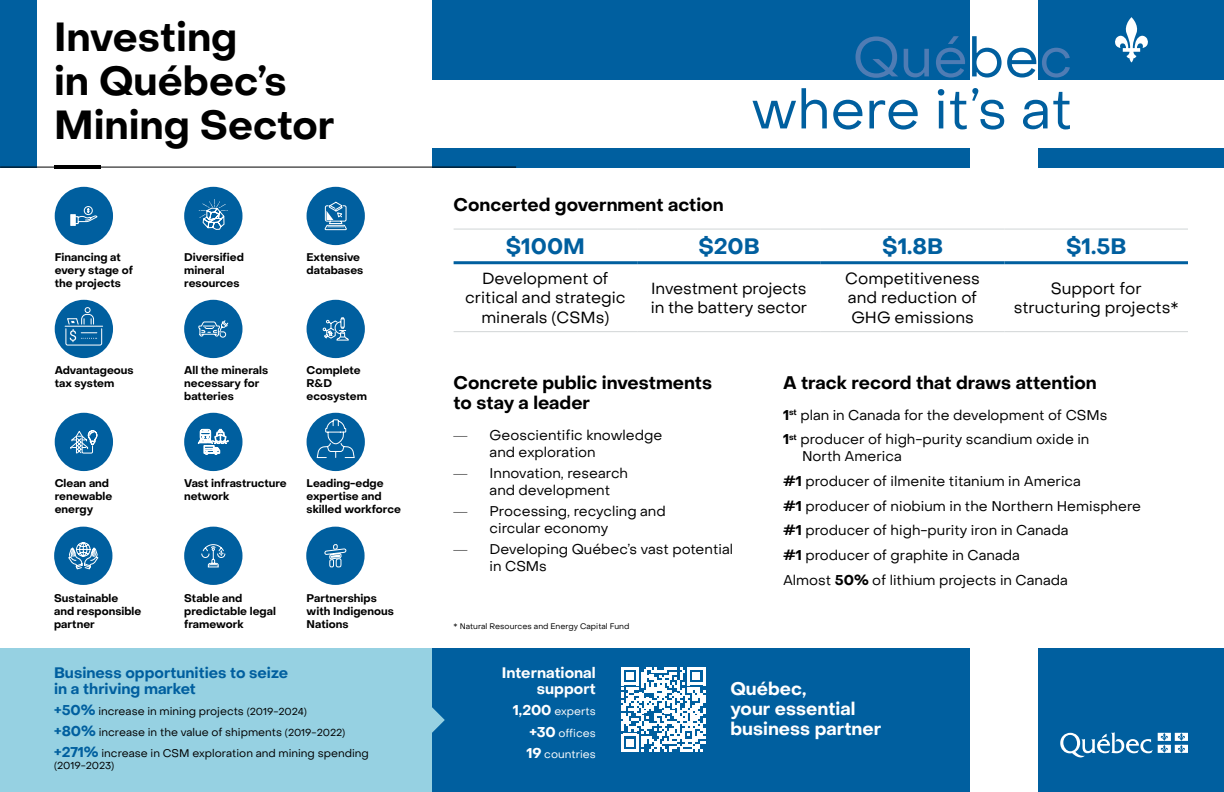
<style>
.page{position:relative;width:1224px;height:792px;background:#fff}
.page>*{position:absolute;margin:0;border:0;box-sizing:border-box;transform-origin:0 0}
.Page_titre{font:54.8px/52px "Object Sans";color:#005f9f;text-align:right}
.t1{font:700 40px/44px "Object Sans";color:#000}
.t2{font:700 22px "Object Sans";color:#005f9f}
.H2_minéraux{font:700 18px/20px "Object Sans";color:#000}
.t3{font:700 18px/20px "Object Sans";color:#fff}
.t4{font:16px/19.2px "Object Sans";color:#000;text-align:center}
.t5{font:700 15px/16px "Object Sans";color:#005f9f}
.t6{font:700 15px/16px "Object Sans";color:#fff;text-align:right}
.t7{font:14px/16.8px "Object Sans";color:#000}
.Texte_pictogramme{font:700 11px/13.2px "Object Sans";color:#000}
.t8{font:11px "Object Sans";color:#000}
.t9{font:11px "Object Sans";color:#fff}
.t10{font:10px "Object Sans";color:#000}
.Notes_tableau{font:8px "Object Sans";color:#000}
.s1{font-weight:700;font-size:14px;color:#005f9f}
.s2{font-size:10px}
.s3{color:#4f7cb4}
.s4{font-family:"Montserrat";font-weight:300}
.s5{font-weight:700}
.s6{font-weight:700;font-size:14px}
</style>
<div class="page">
<div style="left:0;top:648px;width:516px;height:144px;background:#96d1e2"></div>
<div style="left:432px;top:648px;width:537px;height:144px;background:#005f9f"></div>
<div style="left:1039px;top:648px;width:185px;height:144px;background:#005f9f"></div>
<svg style="left:1060px;top:732px;width:128px;height:26px"></svg>
<div style="left:432px;top:0;width:537px;height:80px;background:#005f9f"></div>
<div style="left:432px;top:148px;width:537px;height:20px;background:#005f9f"></div>
<div style="left:1039px;top:0;width:185px;height:80px;background:#005f9f"></div>
<div style="left:1039px;top:148px;width:185px;height:20px;background:#005f9f"></div>
<svg style="left:1115px;top:17px;width:33px;height:45px"></svg>
<div style="left:0;top:0;width:36px;height:167px;background:#005f9f"></div>
<hr style="left:0;top:167px;width:516px;height:1px;background:#000">
<hr style="left:54px;top:165px;width:46px;height:4px;background:#000">
<div style="left:306px;top:527px;width:59px;height:58px;background:#005f9f;border-radius:50%"></div>
<svg style="left:324px;top:544px;width:23px;height:24px"></svg>
<div style="left:55px;top:187px;width:58px;height:58px;background:#005f9f;border-radius:50%"></div>
<svg style="left:76px;top:206px;width:22px;height:18px"></svg>
<svg style="left:70px;top:214px;width:6px;height:12px"></svg>
<div style="left:184px;top:527px;width:59px;height:58px;background:#005f9f;border-radius:50%"></div>
<svg style="left:201px;top:544px;width:25px;height:24px"></svg>
<div style="left:55px;top:413px;width:58px;height:58px;background:#005f9f;border-radius:50%"></div>
<svg style="left:70px;top:430px;width:28px;height:24px"></svg>
<div style="left:184px;top:300px;width:59px;height:58px;background:#005f9f;border-radius:50%"></div>
<svg style="left:198px;top:320px;width:31px;height:18px"></svg>
<div style="left:184px;top:187px;width:59px;height:58px;background:#005f9f;border-radius:50%"></div>
<svg style="left:199px;top:199px;width:29px;height:31px"></svg>
<div style="left:54px;top:527px;width:58px;height:58px;background:#005f9f;border-radius:50%"></div>
<svg style="left:68px;top:542px;width:31px;height:28px"></svg>
<div style="left:307px;top:187px;width:58px;height:58px;background:#005f9f;border-radius:50%"></div>
<svg style="left:324px;top:201px;width:23px;height:29px"></svg>
<div style="left:307px;top:413px;width:58px;height:58px;background:#005f9f;border-radius:50%"></div>
<svg style="left:316px;top:419px;width:39px;height:39px"></svg>
<div style="left:55px;top:300px;width:58px;height:58px;background:#005f9f;border-radius:50%"></div>
<svg style="left:64px;top:307px;width:40px;height:39px"></svg>
<div style="left:307px;top:300px;width:58px;height:58px;background:#005f9f;border-radius:50%"></div>
<svg style="left:322px;top:317px;width:27px;height:24px"></svg>
<div style="left:184px;top:413px;width:59px;height:58px;background:#005f9f;border-radius:50%"></div>
<svg style="left:198px;top:429px;width:31px;height:26px"></svg>
<svg style="left:432px;top:707px;width:13px;height:26px"></svg>
<hr style="left:454px;top:229px;width:183px;height:1px;background:#d1d5d6">
<hr style="left:637px;top:229px;width:184px;height:1px;background:#d1d5d6">
<hr style="left:821px;top:229px;width:183px;height:1px;background:#d1d5d6">
<hr style="left:637px;top:331px;width:184px;height:1px;background:#d1d5d6">
<hr style="left:821px;top:331px;width:183px;height:1px;background:#d1d5d6">
<hr style="left:1004px;top:331px;width:184px;height:1px;background:#d1d5d6">
<hr style="left:454px;top:331px;width:183px;height:1px;background:#d1d5d6">
<hr style="left:454px;top:261px;width:183px;height:3px;background:#005f9f">
<hr style="left:637px;top:261px;width:184px;height:3px;background:#005f9f">
<hr style="left:821px;top:261px;width:183px;height:3px;background:#005f9f">
<hr style="left:1004px;top:261px;width:184px;height:3px;background:#005f9f">
<hr style="left:1004px;top:229px;width:184px;height:1px;background:#d1d5d6">
<svg style="left:621px;top:667px;width:84px;height:85px"></svg>
<h1 class="t1" style="left:54px;top:15px;width:282px">Investing<br>in Québec’s<br>Mining Sector</h1>
<p class="Texte_pictogramme" style="left:55px;top:250px;width:80px">Financing at every stage of the projects</p>
<p class="Texte_pictogramme" style="left:184px;top:250px;width:61px">Diversified mineral resources</p>
<p class="Texte_pictogramme" style="left:307px;top:250px;width:58px">Extensive databases</p>
<p class="Texte_pictogramme" style="left:184px;top:363px;width:85px">All the minerals necessary for batteries</p>
<p class="Texte_pictogramme" style="left:55px;top:363px;width:81px">Advantageous tax system</p>
<p class="Texte_pictogramme" style="left:307px;top:363px;width:62px">Complete<br>R&amp;D ecosystem</p>
<p class="Texte_pictogramme" style="left:55px;top:476px;width:59px">Clean and renewable energy</p>
<p class="Texte_pictogramme" style="left:54px;top:592px;width:66px">Sustainable</p>
<p class="Texte_pictogramme" style="left:54px;top:605px;width:89px">and responsible partner</p>
<p class="Texte_pictogramme" style="left:184px;top:476px;width:104px">Vast infrastructure network</p>
<p class="Texte_pictogramme" style="left:307px;top:476px;width:79px">Leading-edge expertise and</p>
<p class="Texte_pictogramme" style="left:307px;top:503px;width:96px">skilled workforce</p>
<p class="Texte_pictogramme" style="left:184px;top:592px;width:93px">Stable and predictable legal framework</p>
<p class="Texte_pictogramme" style="left:307px;top:592px;width:89px">Partnerships with Indigenous<br>Nations</p>
<h3 class="t5" style="left:54px;top:665px;width:236px">Business opportunities to seize in a thriving market</h3>
<p class="t8" style="left:54px;top:704px;width:254px"><span class="s1">+50%</span> increase in mining projects <span class="s2">(2019-2024)</span></p>
<p class="t8" style="left:54px;top:725px;width:293px"><span class="s1">+80%</span> increase in the value of shipments <span class="s2">(2019-2022)</span></p>
<p class="t8" style="left:54px;top:746px;width:316px"><span class="s1">+271%</span> increase in CSM exploration and mining spending</p>
<p class="t10" style="left:54px;top:759px;width:62px">(2019-2023)</p>
<p class="Page_titre" style="left:751px;top:32px;width:323px"><span class="s3">Qué</span>be<span class="s3">c </span>where it’s at</p>
<p class="H2_minéraux" style="left:454px;top:195px;width:271px">Concerted government action</p>
<p class="t2" style="left:506px;top:233px;width:81px">$100M</p>
<p class="t2" style="left:698px;top:233px;width:63px">$20B</p>
<p class="t2" style="left:882px;top:233px;width:62px">$1.8B</p>
<p class="t2" style="left:1066px;top:233px;width:62px">$1.5B</p>
<p class="t4" style="left:465px;top:269px;width:162px">Development of critical and strategic minerals (CSMs)</p>
<p class="t4" style="left:651px;top:279px;width:158px;text-align:left">Investment projects in the battery sector</p>
<p class="t4" style="left:845px;top:269px;width:136px;text-align:left">Competitiveness and reduction of<br>GHG emissions</p>
<p class="t4" style="left:1014px;top:279px;width:167px">Support for structuring projects*</p>
<p class="H2_minéraux" style="left:454px;top:373px;width:260px">Concrete public investments to stay a leader</p>
<p class="t7" style="left:490px;top:427px;width:174px;text-indent:-36px"><span class="s4">—</span> Geoscientific knowledge and exploration</p>
<p class="t7" style="left:490px;top:465px;width:140px;text-indent:-36px"><span class="s4">—</span> Innovation, research and development</p>
<p class="t7" style="left:490px;top:503px;width:178px;text-indent:-36px"><span class="s4">—</span> Processing, recycling and circular economy</p>
<p class="t7" style="left:490px;top:541px;width:245px;text-indent:-36px"><span class="s4">—</span> Developing Québec’s vast potential in CSMs</p>
<p class="Notes_tableau" style="left:454px;top:621px;width:177px">* Natural Resources and Energy Capital Fund</p>
<p class="H2_minéraux" style="left:783px;top:373px;width:315px">A track record that draws attention</p>
<p class="t7" style="left:783px;top:407px;width:326px"><span class="s5">1</span><sup>st</sup> plan in Canada for the development of CSMs</p>
<p class="t7" style="left:802px;top:431px;width:289px;text-indent:-19px"><span class="s5">1</span><sup>st</sup> producer of high-purity scandium oxide in<br>North America</p>
<p class="t7" style="left:783px;top:473px;width:299px"><span class="s5">#1</span> producer of ilmenite titanium in America</p>
<p class="t7" style="left:783px;top:497px;width:360px"><span class="s5">#1</span> producer of niobium in the Northern Hemisphere</p>
<p class="t7" style="left:783px;top:522px;width:287px"><span class="s5">#1</span> producer of high-purity iron in Canada</p>
<p class="t7" style="left:783px;top:547px;width:238px"><span class="s5">#1</span> producer of graphite in Canada</p>
<p class="t7" style="left:783px;top:572px;width:286px">Almost <span class="s5">50%</span> of lithium projects in Canada</p>
<h3 class="t6" style="left:502px;top:665px;width:96px">International support</h3>
<p class="t9" style="left:513px;top:705px;width:84px"><span class="s6">1,200</span> experts</p>
<p class="t9" style="left:529px;top:726px;width:68px"><span class="s6">+30</span> offices</p>
<p class="t9" style="left:526px;top:747px;width:71px"><span class="s6">19</span> countries</p>
<h2 class="t3" style="left:730px;top:679px;width:152px">Québec,<br>your essential business partner</h2>
</div>
